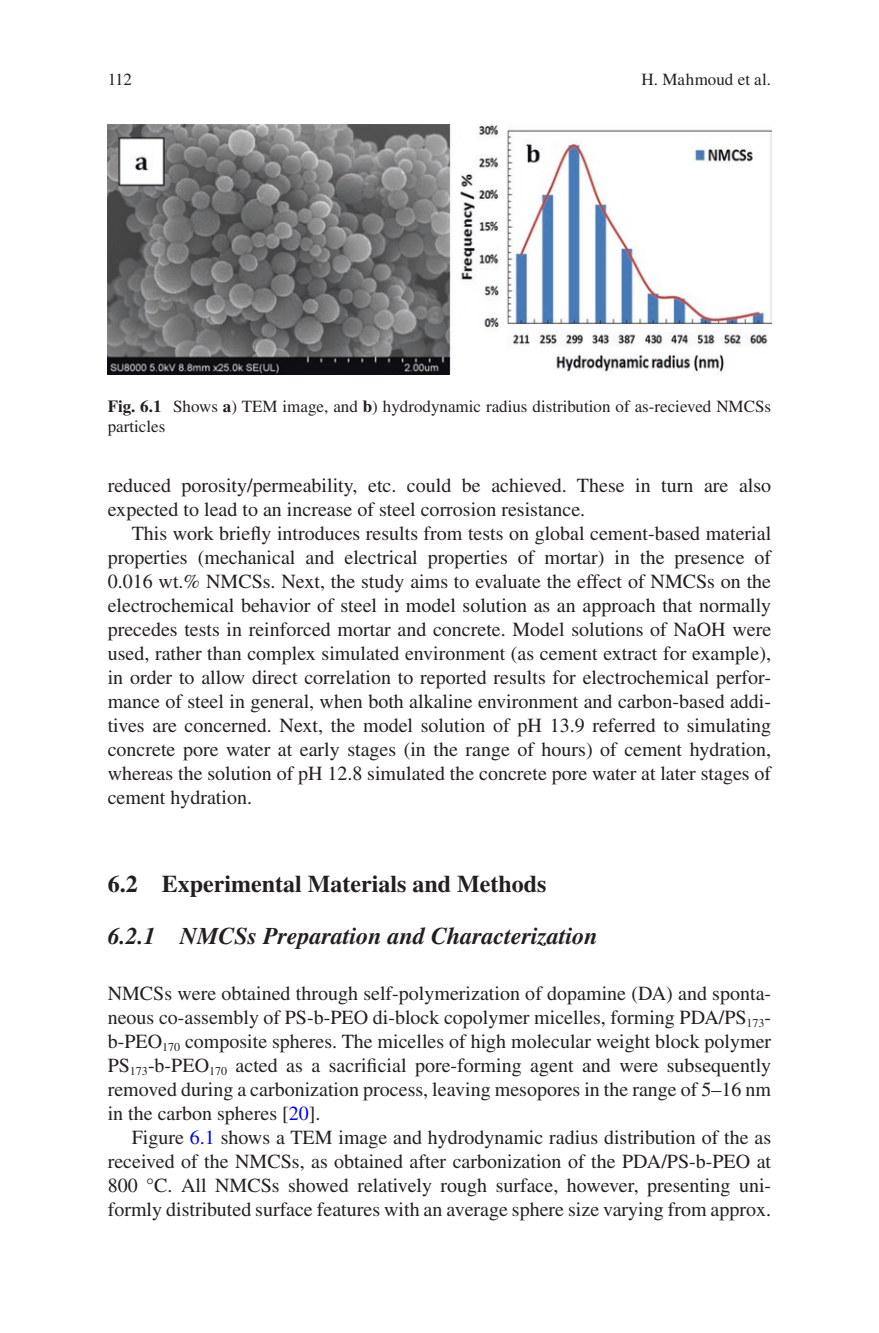
<style>
.page{position:relative;width:879px;height:1333px;background:#fff}
.page>*{position:absolute;margin:0;border:0;box-sizing:border-box;transform-origin:0 0}
.t1{font:italic 700 24px "Bflmmt Times LT Std";color:#231f20}
.t2{font:700 24px "Llqcmh Times LT Std";color:#231f20}
.t3{font:20px/24px "Dqyrdr Times LT Std";color:#231f20;text-align:justify}
.t4{font:17px/20px "Dqyrdr Times LT Std";color:#231f20}
.t5{font:17px "Bvcbbv Times LT Std";letter-spacing:.005em;color:#231f20}
.s1{font-family:"Llqcmh Times LT Std";font-weight:700}
.s2{color:#0000fa}
</style>
<div class="page">
<img style="left:108px;top:124px;width:663px;height:250px">
<p class="t4" style="left:108px;top:69px;width:26px">112</p>
<p class="t5" style="left:641px;top:70px;width:131px">H. Mahmoud et al.</p>
<p class="t4" style="left:108px;top:396px;width:665px"><span class="s1">Fig. 6.1</span> Shows <span class="s1">a</span>) TEM image, and <span class="s1">b</span>) hydrodynamic radius distribution of as-recieved NMCSs particles</p>
<p class="t3" style="left:108px;top:473px;width:665px">reduced porosity/permeability, etc. could be achieved. These in turn are also expected to lead to an increase of steel corrosion resistance.</p>
<p class="t3" style="left:108px;top:521px;width:665px;text-indent:24px">This work briefly introduces results from tests on global cement-based material properties (mechanical and electrical properties of mortar) in the presence of 0.016 wt.% NMCSs. Next, the study aims to evaluate the effect of NMCSs on the electrochemical behavior of steel in model solution as an approach that normally precedes tests in reinforced mortar and concrete. Model solutions of NaOH were used, rather than complex simulated environment (as cement extract for example), in order to allow direct correlation to reported results for electrochemical perfor&shy;mance of steel in general, when both alkaline environment and carbon-based addi&shy;tives are concerned. Next, the model solution of pH 13.9 referred to simulating concrete pore water at early stages (in the range of hours) of cement hydration, whereas the solution of pH 12.8 simulated the concrete pore water at later stages of cement hydration.</p>
<p class="t2" style="left:108px;top:869px;width:440px">6.2 Experimental Materials and Methods</p>
<p class="t1" style="left:108px;top:922px;width:492px">6.2.1 NMCSs Preparation and Characterization</p>
<p class="t3" style="left:108px;top:981px;width:665px">NMCSs were obtained through self-polymerization of dopamine (DA) and sponta&shy;neous co-assembly of PS-b-PEO di-block copolymer micelles, forming PDA/PS<sub>173</sub>- b-PEO<sub>170</sub> composite spheres. The micelles of high molecular weight block polymer PS<sub>173</sub>-b-PEO<sub>170</sub> acted as a sacrificial pore-forming agent and were subsequently removed during a carbonization process, leaving mesopores in the range of 5–16 nm in the carbon spheres [<span class="s2">20</span>].</p>
<p class="t3" style="left:108px;top:1125px;width:665px;text-indent:24px">Figure <span class="s2">6.1</span> shows a TEM image and hydrodynamic radius distribution of the as received of the NMCSs, as obtained after carbonization of the PDA/PS-b-PEO at 800 °C. All NMCSs showed relatively rough surface, however, presenting uni&shy;formly distributed surface features with an average sphere size varying from approx.</p>
</div>
